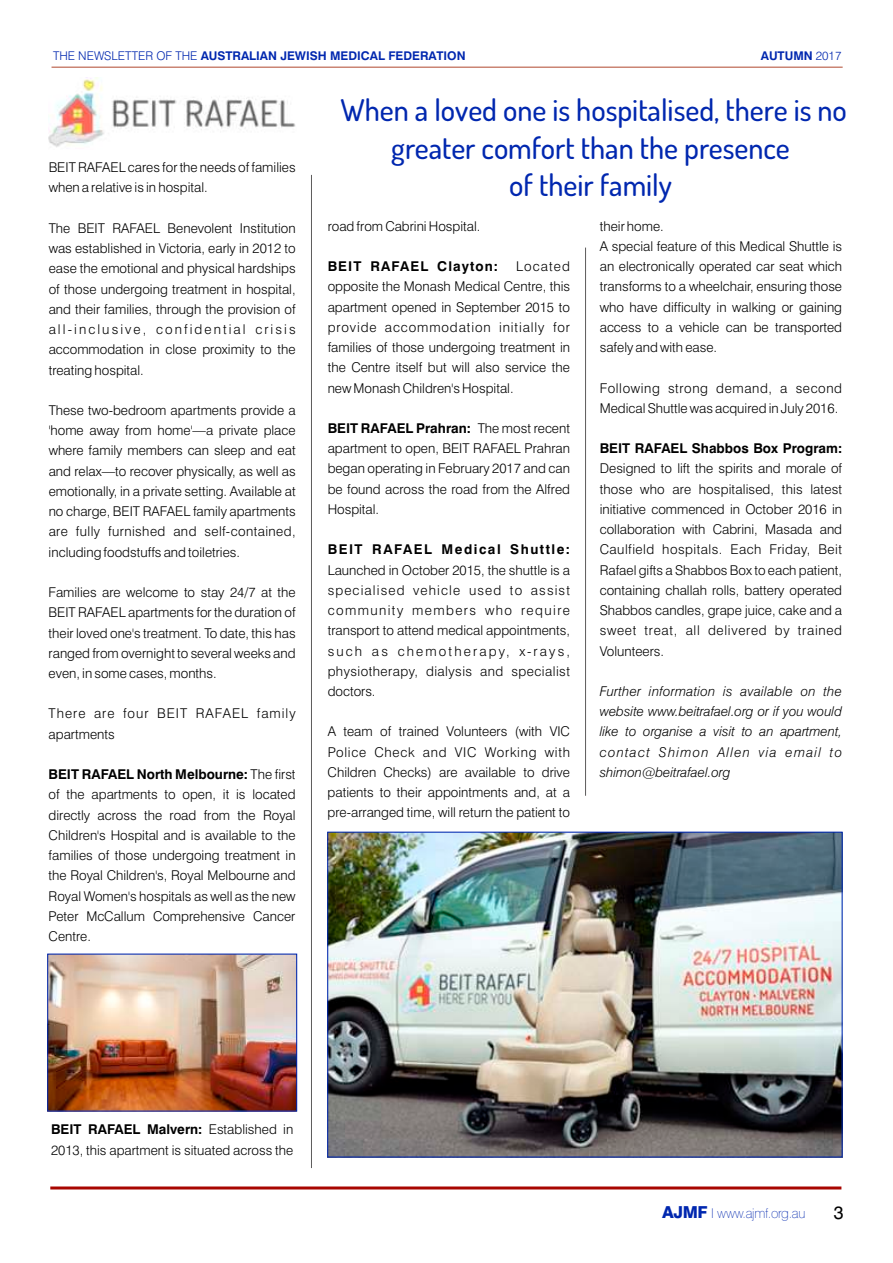
<style>
.page{position:relative;width:893px;height:1263px;background:#fff}
.page>*{position:absolute;margin:0;border:0;box-sizing:border-box;transform-origin:0 0}
.t1{font:500 30px/38px "Dosis";color:#0027af;text-align:center}
.t2{font:18px "Swiss 721 BT";color:#000}
.t3{font:300 13.5px/20.2px "Swiss 721 BT";color:#000;text-align:justify}
.t4{font:italic 300 13.5px/20.2px "Swiss 721 BT";letter-spacing:.09em;color:#000;text-align:justify}
.t5{font:300 13.5px/20.2px "Swiss 721 BT";letter-spacing:.07em;color:#000}
.t6{font:700 13.5px "Swiss 721 BT";color:#000}
.t7{font:700 13.5px "Swiss 721 BT";letter-spacing:.11em;color:#000}
.t8{font:100 13.5px "Swiss 721 BT";letter-spacing:-.025em;color:#0027af}
.t9{font:700 13.5px "Swiss 721 BT";letter-spacing:.08em;color:#000}
.t10{font:700 12px "Swiss 721 BT";color:#0027af}
.s1{font-weight:300}
.s2{font-weight:700}
.s3{font-weight:800;font-size:16.5px}
</style>
<div class="page">
<hr style="left:52px;top:67px;width:791px;height:1px;background:#b0482e">
<hr style="left:50px;top:1186px;width:791px;height:3px;background:#a80600">
<img style="left:49px;top:78px;width:247px;height:69px">
<hr style="left:311px;top:175px;width:1px;height:993px;background:#5c5b5b">
<hr style="left:585px;top:248px;width:1px;height:548px;background:#5c5b5b">
<img style="left:329px;top:834px;width:512px;height:321px">
<img style="left:49px;top:955px;width:246px;height:154px">
<div style="left:47px;top:953px;width:250px;height:158px;border:1px solid #0027af"></div>
<p class="t10" style="left:53px;top:50px;width:414px"><span class="s1">THE NEWSLETTER OF THE</span> AUSTRALIAN JEWISH MEDICAL FEDERATION</p>
<p class="t10" style="left:761px;top:51px;width:82px">AUTUMN <span class="s1">2017</span></p>
<p class="t3" style="left:49px;top:159px;width:248px">BEIT RAFAEL cares for the needs of families when a relative is in hospital.</p>
<p class="t3" style="left:49px;top:219px;width:249px">The BEIT RAFAEL Benevolent Institution was established in Victoria, early in 2012 to ease the emotional and physical hardships of those undergoing treatment in hospital, and their families, through the provision of all-inclusive, confidential crisis accommodation in close proximity to the treating hospital.</p>
<p class="t3" style="left:49px;top:401px;width:249px">These two-bedroom apartments provide a 'home away from home'—a private place where family members can sleep and eat and relax—to recover physically, as well as emotionally, in a private setting. Available at no charge, BEIT RAFAEL family apartments are fully furnished and self-contained, including foodstuffs and toiletries.</p>
<p class="t3" style="left:49px;top:583px;width:248px">Families are welcome to stay 24/7 at the BEIT RAFAEL apartments for the duration of their loved one's treatment. To date, this has ranged from overnight to several weeks and even, in some cases, months.</p>
<p class="t5" style="left:49px;top:705px;width:248px">There are four BEIT RAFAEL family apartments</p>
<p class="t3" style="left:49px;top:765px;width:248px"><span class="s2">BEIT RAFAEL North Melbourne:</span> The first of the apartments to open, it is located directly across the road from the Royal Children's Hospital and is available to the families of those undergoing treatment in the Royal Children's, Royal Melbourne and Royal Women's hospitals as well as the new Peter McCallum Comprehensive Cancer Centre.</p>
<h1 class="t1" style="left:340px;top:90px;width:508px">When a loved one is hospitalised, there is no greater comfort than the presence<br>of their family</h1>
<p class="t3" style="left:328px;top:217px;width:154px">road from Cabrini Hospital.</p>
<p class="t9" style="left:328px;top:261px;width:172px">BEIT RAFAEL Clayton:</p>
<p class="t3" style="left:600px;top:217px;width:244px;text-align:left">their home.<br>A special feature of this Medical Shuttle is an electronically operated car seat which transforms to a wheelchair, ensuring those who have difficulty in walking or gaining access to a vehicle can be transported safely and with ease.</p>
<p class="t3" style="left:600px;top:379px;width:244px">Following strong demand, a second<br>Medical Shuttle was acquired in July 2016.</p>
<p class="t6" style="left:600px;top:443px;width:244px">BEIT RAFAEL Shabbos Box Program:</p>
<p class="t3" style="left:600px;top:460px;width:244px">Designed to lift the spirits and morale of those who are hospitalised, this latest initiative commenced in October 2016 in collaboration with Cabrini, Masada and Caulfield hospitals. Each Friday, Beit Rafael gifts a Shabbos Box to each patient, containing challah rolls, battery operated Shabbos candles, grape juice, cake and a sweet treat, all delivered by trained Volunteers.</p>
<p class="t4" style="left:600px;top:682px;width:244px">Further information is available on the website www.beitrafael.org or if you would like to organise a visit to an apartment, contact Shimon Allen via email to shimon@beitrafael.org</p>
<p class="t3" style="left:328px;top:258px;width:244px;text-indent:188px">Located opposite the Monash Medical Centre, this apartment opened in September 2015 to provide accommodation initially for families of those undergoing treatment in the Centre itself but will also service the new Monash Children's Hospital.</p>
<p class="t3" style="left:328px;top:419px;width:244px"><span class="s2">BEIT RAFAEL Prahran:</span> The most recent apartment to open, BEIT RAFAEL Prahran began operating in February 2017 and can be found across the road from the Alfred Hospital.</p>
<p class="t7" style="left:328px;top:544px;width:244px">BEIT RAFAEL Medical Shuttle:</p>
<p class="t3" style="left:328px;top:561px;width:244px">Launched in October 2015, the shuttle is a specialised vehicle used to assist community members who require transport to attend medical appointments, such as chemotherapy, x-rays, physiotherapy, dialysis and specialist doctors.</p>
<p class="t3" style="left:328px;top:723px;width:244px">A team of trained Volunteers (with VIC Police Check and VIC Working with Children Checks) are available to drive patients to their appointments and, at a pre-arranged time, will return the patient to</p>
<p class="t3" style="left:51px;top:1121px;width:244px"><span class="s2">BEIT RAFAEL Malvern:</span> Established in<br>2013, this apartment is situated across the</p>
<p class="t8" style="left:662px;top:1208px;width:145px"><span class="s3">AJMF</span> I www.ajmf.org.au</p>
<h2 class="t2" style="left:834px;top:1205px;width:11px">3</h2>
</div>
